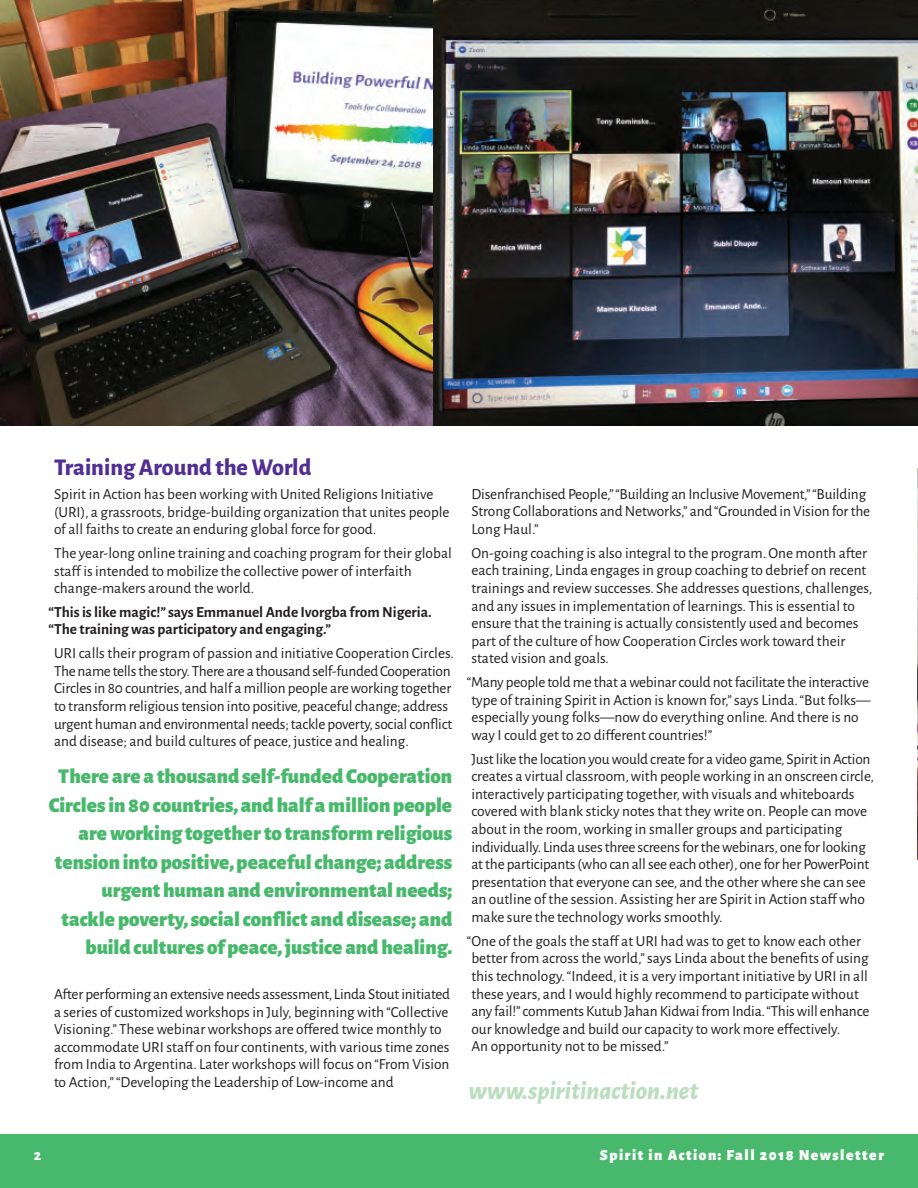
<style>
.page{position:relative;width:918px;height:1188px;background:#fff}
.page>*{position:absolute;margin:0;border:0;box-sizing:border-box;transform-origin:0 0}
.t1{font:italic 800 25.5px "Alegreya Sans";color:#badebe}
.t2{font:800 24px "Alegreya Sans";color:#522e92}
.t3{font:900 21px/28.5px "Alegreya Sans";color:#48b96c;text-align:right}
.t4{font:15.3px/17.5px "Alegreya Sans";color:#231f20}
.t5{font:700 15.3px/17.5px "Alegreya Sans";color:#231f20}
.t6{font:900 15.3px "Alegreya Sans";letter-spacing:.1em;color:#fff}
.t7{font:800 15.3px "Alegreya Sans";color:#fff}
</style>
<div class="page">
<div style="left:0;top:1134px;width:918px;height:54px;background:#48b96c"></div>
<img style="left:433px;top:0;width:485px;height:426px">
<img style="left:0;top:0;width:433px;height:426px">
<img style="left:917px;top:468px;width:1px;height:392px">
<h2 class="t2" style="left:54px;top:458px;width:259px">Training Around the World</h2>
<p class="t4" style="left:54px;top:486px;width:397px">Spirit in Action has been working with United Religions Initiative (URI), a grassroots, bridge-building organization that unites people of all faiths to create an enduring global force for good.</p>
<p class="t4" style="left:54px;top:545px;width:399px">The year-long online training and coaching program for their global staff is intended to mobilize the collective power of interfaith change-makers around the world.</p>
<p class="t5" style="left:48px;top:604px;width:385px">“This is like magic!” says Emmanuel Ande Ivorgba from Nigeria. “The training was participatory and engaging.”</p>
<p class="t4" style="left:54px;top:645px;width:401px">URI calls their program of passion and initiative Cooperation Circles.<br>The name tells the story. There are a thousand self-funded Cooperation Circles in 80 countries, and half a million people are working together to transform religious tension into positive, peaceful change; address urgent human and environmental needs; tackle poverty, social conflict and disease; and build cultures of peace, justice and healing.</p>
<p class="t3" style="left:49px;top:764px;width:405px">There are a thousand self-funded Cooperation Circles in 80 countries, and half a million people are working together to transform religious tension into positive, peaceful change; address urgent human and environmental needs; tackle poverty, social conflict and disease; and build cultures of peace, justice and healing.</p>
<p class="t4" style="left:54px;top:986px;width:398px">After performing an extensive needs assessment, Linda Stout initiated a series of customized workshops in July, beginning with “Collective Visioning.” These webinar workshops are offered twice monthly to accommodate URI staff on four continents, with various time zones from India to Argentina. Later workshops will focus on “From Vision to Action,” “Developing the Leadership of Low-income and</p>
<p class="t4" style="left:471px;top:486px;width:400px">Disenfranchised People,” “Building an Inclusive Movement,” “Building<br>Strong Collaborations and Networks,” and “Grounded in Vision for the<br>Long Haul.”</p>
<p class="t4" style="left:471px;top:545px;width:403px">On-going coaching is also integral to the program. One month after each training, Linda engages in group coaching to debrief on recent trainings and review successes. She addresses questions, challenges, and any issues in implementation of learnings. This is essential to ensure that the training is actually consistently used and becomes part of the culture of how Cooperation Circles work toward their stated vision and goals.</p>
<p class="t4" style="left:467px;top:674px;width:405px">“Many people told me that a webinar could not facilitate the interactive type of training Spirit in Action is known for,” says Linda. “But folks— especially young folks—now do everything online. And there is no way I could get to 20 different countries!”</p>
<p class="t4" style="left:471px;top:751px;width:404px">Just like the location you would create for a video game, Spirit in Action creates a virtual classroom, with people working in an onscreen circle, interactively participating together, with visuals and whiteboards covered with blank sticky notes that they write on. People can move about in the room, working in smaller groups and participating individually. Linda uses three screens for the webinars, one for looking at the participants (who can all see each other), one for her PowerPoint presentation that everyone can see, and the other where she can see an outline of the session. Assisting her are Spirit in Action staff who make sure the technology works smoothly.</p>
<p class="t4" style="left:467px;top:933px;width:404px">“One of the goals the staff at URI had was to get to know each other better from across the world,” says Linda about the benefits of using this technology. “Indeed, it is a very important initiative by URI in all these years, and I would highly recommend to participate without any fail!” comments Kutub Jahan Kidwai from India. “This will enhance our knowledge and build our capacity to work more effectively.<br>An opportunity not to be missed.”</p>
<h1 class="t1" style="left:468px;top:1081px;width:231px">www.spiritinaction.net</h1>
<p class="t7" style="left:34px;top:1149px;width:9px">2</p>
<p class="t6" style="left:600px;top:1149px;width:286px">Spirit in Action: Fall 2018 Newsletter</p>
</div>
